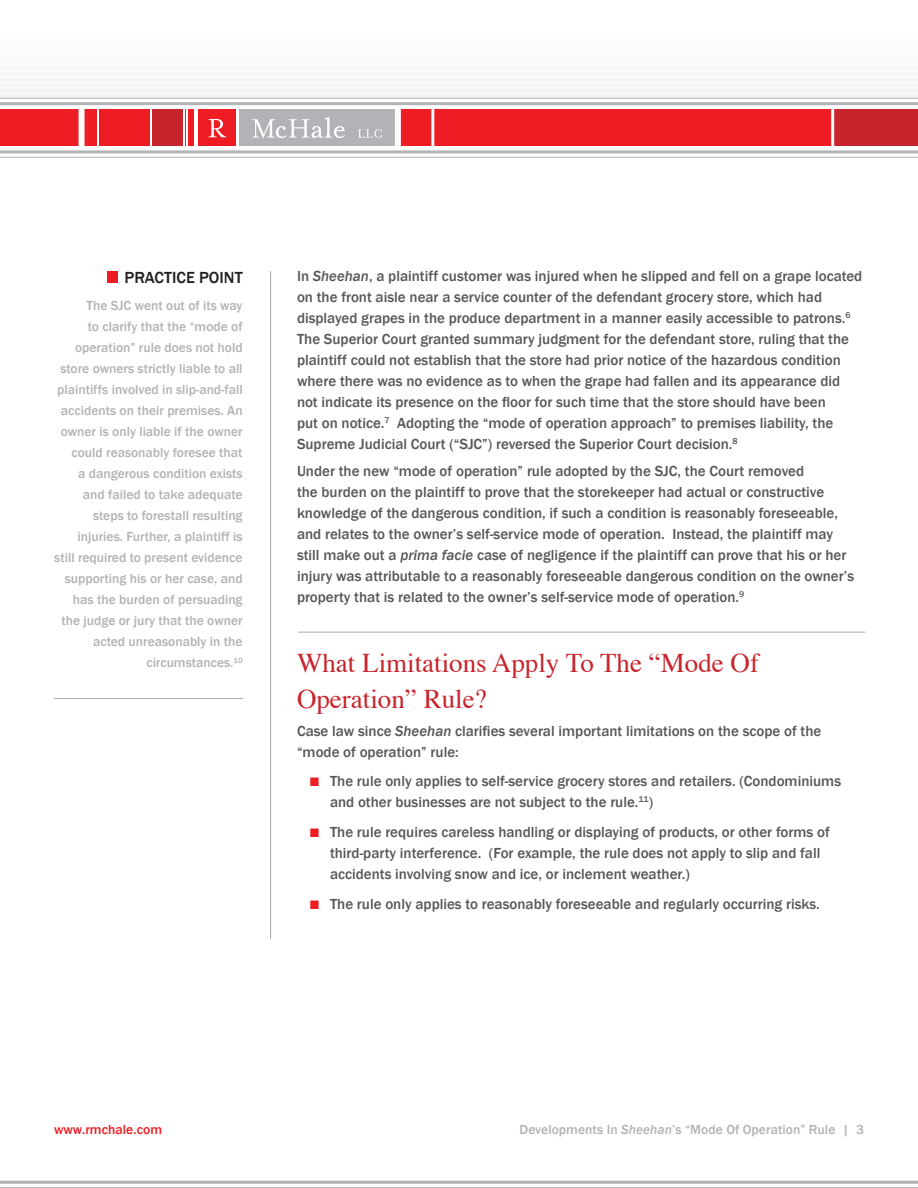
<style>
.page{position:relative;width:918px;height:1188px;background:#fff}
.page>*{position:absolute;margin:0;border:0;box-sizing:border-box;transform-origin:0 0}
.Section_Titles{font:27px/36px "Times";color:#c8242b}
.Practice_Point{font:500 16.5px "Franklin Gothic";color:#231f20}
.Main_Content{font:500 15px/21px "Franklin Gothic";color:#57585a}
.Bullets{font:500 15px/21px "Franklin Gothic";color:#57585a}
.Practice_Point-2{font:500 13.5px/21px "Franklin Gothic";color:#b2b3b7;text-align:right}
.t1{font:500 13.5px "Franklin Gothic";letter-spacing:.005em;color:#ee1d23}
.s1{font-style:italic}
.s2{font-size:18px;color:#ee1d23}
</style>
<div class="page">
<div style="left:81px;top:110px;width:158px;height:36px;background:#ee1d23"></div>
<div style="left:152px;top:110px;width:32px;height:36px;background:#c8242b"></div>
<div style="left:237px;top:110px;width:158px;height:36px;background:#b2b3b7"></div>
<hr style="left:237px;top:110px;width:2px;height:36px;background:#fff">
<hr style="left:187px;top:110px;width:1px;height:36px;background:#fff">
<hr style="left:183px;top:110px;width:1px;height:36px;background:#fff">
<hr style="left:151px;top:110px;width:1px;height:36px;background:#fff">
<hr style="left:98px;top:110px;width:1px;height:36px;background:#fff">
<hr style="left:194px;top:110px;width:3px;height:36px;background:#fff">
<svg style="left:252px;top:117px;width:93px;height:21px"></svg>
<svg style="left:208px;top:119px;width:18px;height:18px"></svg>
<svg style="left:358px;top:129px;width:24px;height:9px"></svg>
<hr style="left:0;top:150px;width:918px;height:3px;background:#b2b3b7">
<hr style="left:0;top:157px;width:918px;height:1px;background:#b2b3b7">
<hr style="left:0;top:102px;width:918px;height:3px;background:#b2b3b7">
<hr style="left:0;top:98px;width:918px;height:1px;background:#b2b3b7">
<div style="left:0;top:110px;width:79px;height:36px;background:#ee1d23"></div>
<div style="left:397px;top:110px;width:521px;height:36px;background:#ee1d23"></div>
<div style="left:833px;top:110px;width:85px;height:36px;background:#c8242b"></div>
<hr style="left:831px;top:109px;width:3px;height:38px;background:#fff">
<div style="left:395px;top:109px;width:6px;height:38px;background:#fff"></div>
<hr style="left:431px;top:109px;width:3px;height:38px;background:#fff">
<div style="left:79px;top:109px;width:6px;height:38px;background:#fff"></div>
<hr style="left:270px;top:271px;width:1px;height:668px;background:#b2b3b7">
<hr style="left:0;top:1181px;width:918px;height:3px;background:#b2b3b7">
<hr style="left:0;top:1187px;width:918px;height:1px;background:#b2b3b7">
<div style="left:107px;top:272px;width:11px;height:11px;background:#ee1d23"></div>
<hr style="left:54px;top:698px;width:189px;height:1px;background:#b2b3b7">
<hr style="left:298px;top:632px;width:567px;height:1px;background:#b2b3b7">
<p class="Practice_Point" style="left:124px;top:267px;width:120px">PRACTICE POINT</p>
<p class="Practice_Point-2" style="left:54px;top:295px;width:190px">The SJC went out of its way<br>to clarify that the “mode of operation” rule does not hold store owners strictly liable to all plaintiffs involved in slip-and-fall accidents on their premises. An owner is only liable if the owner could reasonably foresee that<br>a dangerous condition exists and failed to take adequate steps to forestall resulting injuries. Further, a plaintiff is still required to present evidence supporting his or her case, and has the burden of persuading the judge or jury that the owner acted unreasonably in the circumstances.<sup>10</sup></p>
<p class="Main_Content" style="left:297px;top:266px;width:567px">In <span class="s1">Sheehan</span>, a plaintiff customer was injured when he slipped and fell on a grape located on the front aisle near a service counter of the defendant grocery store, which had displayed grapes in the produce department in a manner easily accessible to patrons.<sup>6<br></sup>The Superior Court granted summary judgment for the defendant store, ruling that the plaintiff could not establish that the store had prior notice of the hazardous condition where there was no evidence as to when the grape had fallen and its appearance did not indicate its presence on the floor for such time that the store should have been<br>put on notice.<sup>7</sup> Adopting the “mode of operation approach” to premises liability, the Supreme Judicial Court (“SJC”) reversed the Superior Court decision.<sup>8</sup></p>
<p class="Main_Content" style="left:297px;top:461px;width:559px">Under the new “mode of operation” rule adopted by the SJC, the Court removed<br>the burden on the plaintiff to prove that the storekeeper had actual or constructive knowledge of the dangerous condition, if such a condition is reasonably foreseeable, and relates to the owner’s self-service mode of operation. Instead, the plaintiff may still make out a <span class="s1">prima facie</span> case of negligence if the plaintiff can prove that his or her injury was attributable to a reasonably foreseeable dangerous condition on the owner’s property that is related to the owner’s self-service mode of operation.<sup>9</sup></p>
<p class="Section_Titles" style="left:297px;top:643px;width:464px">What Limitations Apply To The “Mode Of<br>Operation” Rule?</p>
<p class="Main_Content" style="left:297px;top:720px;width:526px">Case law since <span class="s1">Sheehan</span> clarifies several important limitations on the scope of the “mode of operation” rule:</p>
<p class="Bullets" style="left:330px;top:771px;width:513px;text-indent:-21px"><span class="s2">■</span> The rule only applies to self-service grocery stores and retailers. (Condominiums and other businesses are not subject to the rule.<sup>11</sup>)</p>
<p class="Bullets" style="left:330px;top:822px;width:501px;text-indent:-21px"><span class="s2">■</span> The rule requires careless handling or displaying of products, or other forms of third-party interference. (For example, the rule does not apply to slip and fall accidents involving snow and ice, or inclement weather.)</p>
<p class="Bullets" style="left:309px;top:893px;width:512px"><span class="s2">■</span> The rule only applies to reasonably foreseeable and regularly occurring risks.</p>
<p class="t1" style="left:54px;top:1121px;width:110px">www.rmchale.com</p>
<p class="Practice_Point-2" style="left:519px;top:1119px;width:346px">Developments In <span class="s1">Sheehan</span>’s “Mode Of Operation” Rule | 3</p>
</div>
